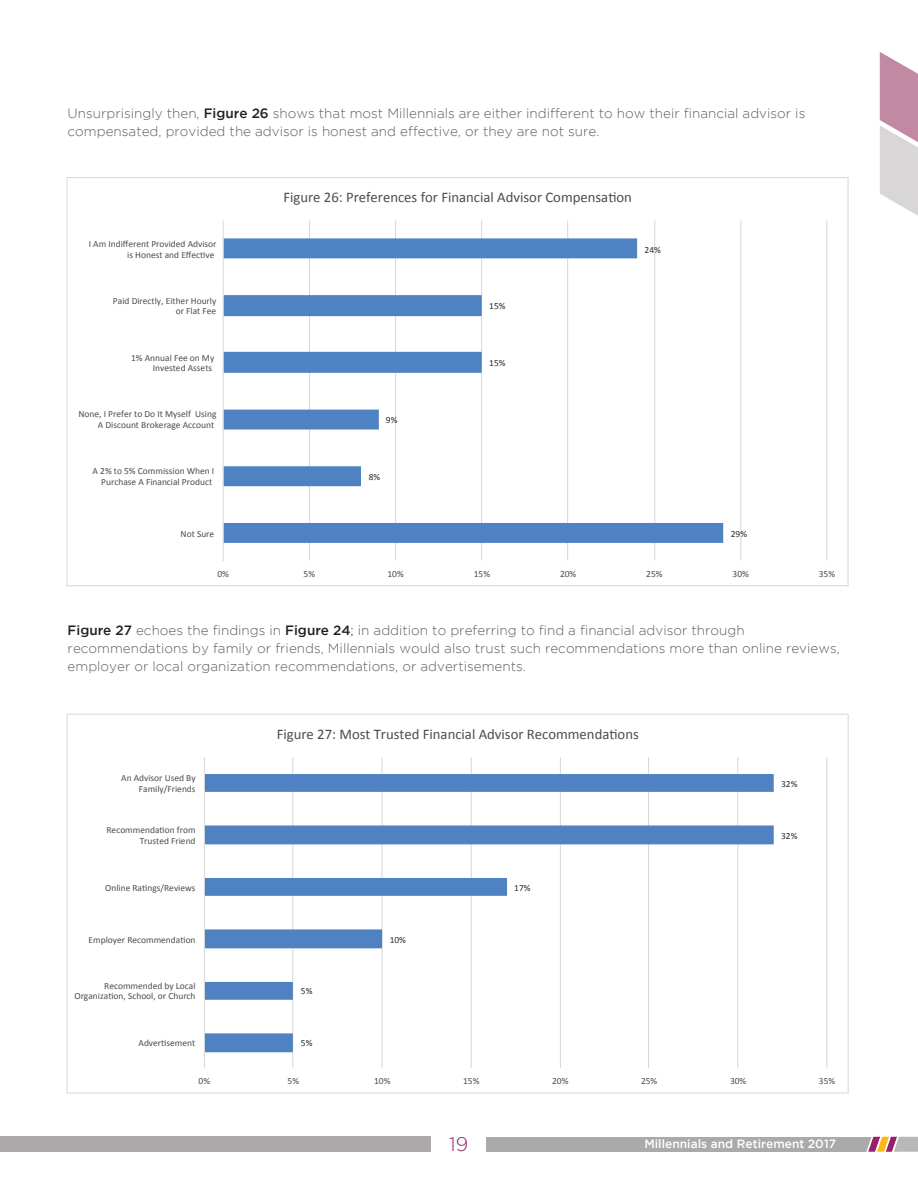
<style>
.page{position:relative;width:918px;height:1188px;background:#fff}
.page>*{position:absolute;margin:0;border:0;box-sizing:border-box;transform-origin:0 0}
.t1{font:300 19.5px "Gotham";color:#982068}
.t2{font:14.7px "Calibri";color:#4a4d4e}
.t3{font:300 13.5px/18px "Gotham";color:#5d5f61}
.t4{font:500 12px "Gotham";color:#fff}
.t5{font:9.45px/10.5px "Calibri";color:#4a4d4e;text-align:right}
.t6{font:9.45px "Calibri";color:#2a2f32}
.s1{font-weight:500;color:#231f20}
.s2{color:#231f20}
</style>
<div class="page">
<div style="left:486px;top:1137px;width:388px;height:15px;background:#aba9aa"></div>
<div style="left:0;top:1137px;width:431px;height:15px;background:#aba9aa"></div>
<svg style="left:866px;top:1136px;width:52px;height:16px"></svg>
<svg style="left:880px;top:52px;width:38px;height:164px"></svg>
<hr style="left:309px;top:221px;width:1px;height:340px;background:#d7d9d8">
<hr style="left:395px;top:221px;width:1px;height:340px;background:#d7d9d8">
<hr style="left:481px;top:221px;width:1px;height:340px;background:#d7d9d8">
<hr style="left:567px;top:221px;width:1px;height:340px;background:#d7d9d8">
<hr style="left:654px;top:221px;width:1px;height:340px;background:#d7d9d8">
<hr style="left:740px;top:221px;width:1px;height:340px;background:#d7d9d8">
<hr style="left:826px;top:221px;width:1px;height:340px;background:#d7d9d8">
<svg style="left:224px;top:238px;width:499px;height:305px"></svg>
<hr style="left:223px;top:220px;width:1px;height:341px;background:#d7d9d8">
<hr style="left:292px;top:757px;width:1px;height:311px;background:#d7d9d8">
<hr style="left:381px;top:757px;width:2px;height:311px;background:#d7d9d8">
<hr style="left:471px;top:757px;width:1px;height:311px;background:#d7d9d8">
<hr style="left:560px;top:757px;width:1px;height:311px;background:#d7d9d8">
<hr style="left:648px;top:757px;width:1px;height:311px;background:#d7d9d8">
<hr style="left:737px;top:757px;width:1px;height:311px;background:#d7d9d8">
<hr style="left:826px;top:757px;width:1px;height:311px;background:#d7d9d8">
<svg style="left:205px;top:774px;width:569px;height:278px"></svg>
<hr style="left:204px;top:757px;width:1px;height:311px;background:#d7d9d8">
<h3 class="t3" style="left:68px;top:104px;width:739px">Unsurprisingly then, <span class="s1">Figure 26</span> shows that most Millennials are either indifferent to how their financial advisor is compensated, provided the advisor is honest and effective, or they are not sure.</h3>
<p class="t5" style="left:89px;top:239px;width:129px">I Am Indifferent Provided Advisor is Honest and Effec=ve</p>
<p class="t5" style="left:113px;top:295px;width:105px">Paid Directly, Either Hourly or Flat Fee</p>
<p class="t5" style="left:131px;top:352px;width:85px">1% Annual Fee on My<br>Invested Assets</p>
<p class="t5" style="left:79px;top:409px;width:139px">None, I Prefer to Do It Myself Using<br>A Discount Brokerage Account</p>
<p class="t5" style="left:93px;top:466px;width:123px">A 2% to 5% Commission When I<br>Purchase A Financial Product</p>
<p class="t5" style="left:181px;top:528px;width:35px">Not Sure</p>
<h2 class="t2" style="left:283px;top:188px;width:350px">Figure 26: Preferences for Financial Advisor Compensa=on</h2>
<p class="t6" style="left:645px;top:243px;width:18px">24%</p>
<p class="t6" style="left:489px;top:300px;width:18px">15%</p>
<p class="t6" style="left:489px;top:357px;width:18px">15%</p>
<p class="t6" style="left:386px;top:414px;width:13px">9%</p>
<p class="t6" style="left:369px;top:471px;width:13px">8%</p>
<p class="t6" style="left:731px;top:528px;width:18px">29%</p>
<p class="t5" style="left:217px;top:568px;width:13px">0%</p>
<p class="t5" style="left:304px;top:568px;width:13px">5%</p>
<p class="t5" style="left:388px;top:568px;width:18px">10%</p>
<p class="t5" style="left:474px;top:568px;width:18px">15%</p>
<p class="t5" style="left:560px;top:568px;width:18px">20%</p>
<p class="t5" style="left:646px;top:568px;width:18px">25%</p>
<p class="t5" style="left:733px;top:568px;width:18px">30%</p>
<p class="t5" style="left:819px;top:568px;width:18px">35%</p>
<p class="t3" style="left:68px;top:621px;width:774px"><span class="s1">Figure 27</span> echoes the findings in <span class="s1">Figure 24</span><span class="s2">;</span> in addition to preferring to find a financial advisor through recommendations by family or friends, Millennials would also trust such recommendations more than online reviews, employer or local organization recommendations, or advertisements.</p>
<p class="t5" style="left:121px;top:773px;width:76px">An Advisor Used By<br>Family/Friends</p>
<p class="t5" style="left:107px;top:825px;width:91px">Recommenda&lt;on from<br>Trusted Friend</p>
<p class="t5" style="left:105px;top:882px;width:92px">Online Ra&lt;ngs/Reviews</p>
<p class="t5" style="left:89px;top:934px;width:108px">Employer Recommenda&lt;on</p>
<p class="t5" style="left:74px;top:980px;width:123px">Recommended by Local<br>Organiza&lt;on, School, or Church</p>
<p class="t5" style="left:139px;top:1038px;width:58px">Adver&lt;sement</p>
<h2 class="t2" style="left:277px;top:725px;width:364px">Figure 27: Most Trusted Financial Advisor Recommenda&lt;ons</h2>
<p class="t6" style="left:301px;top:985px;width:13px">5%</p>
<p class="t6" style="left:301px;top:1037px;width:13px">5%</p>
<p class="t6" style="left:390px;top:933px;width:18px">10%</p>
<p class="t6" style="left:514px;top:881px;width:18px">17%</p>
<p class="t6" style="left:781px;top:778px;width:18px">32%</p>
<p class="t6" style="left:781px;top:830px;width:18px">32%</p>
<p class="t5" style="left:199px;top:1076px;width:13px">0%</p>
<p class="t5" style="left:288px;top:1076px;width:13px">5%</p>
<p class="t5" style="left:374px;top:1076px;width:18px">10%</p>
<p class="t5" style="left:463px;top:1076px;width:18px">15%</p>
<p class="t5" style="left:552px;top:1076px;width:18px">20%</p>
<p class="t5" style="left:641px;top:1076px;width:18px">25%</p>
<p class="t5" style="left:730px;top:1076px;width:18px">30%</p>
<p class="t5" style="left:819px;top:1076px;width:18px">35%</p>
<h1 class="t1" style="left:449px;top:1134px;width:21px">19</h1>
<p class="t4" style="left:644px;top:1137px;width:193px">Millennials and Retirement 2017</p>
</div>
